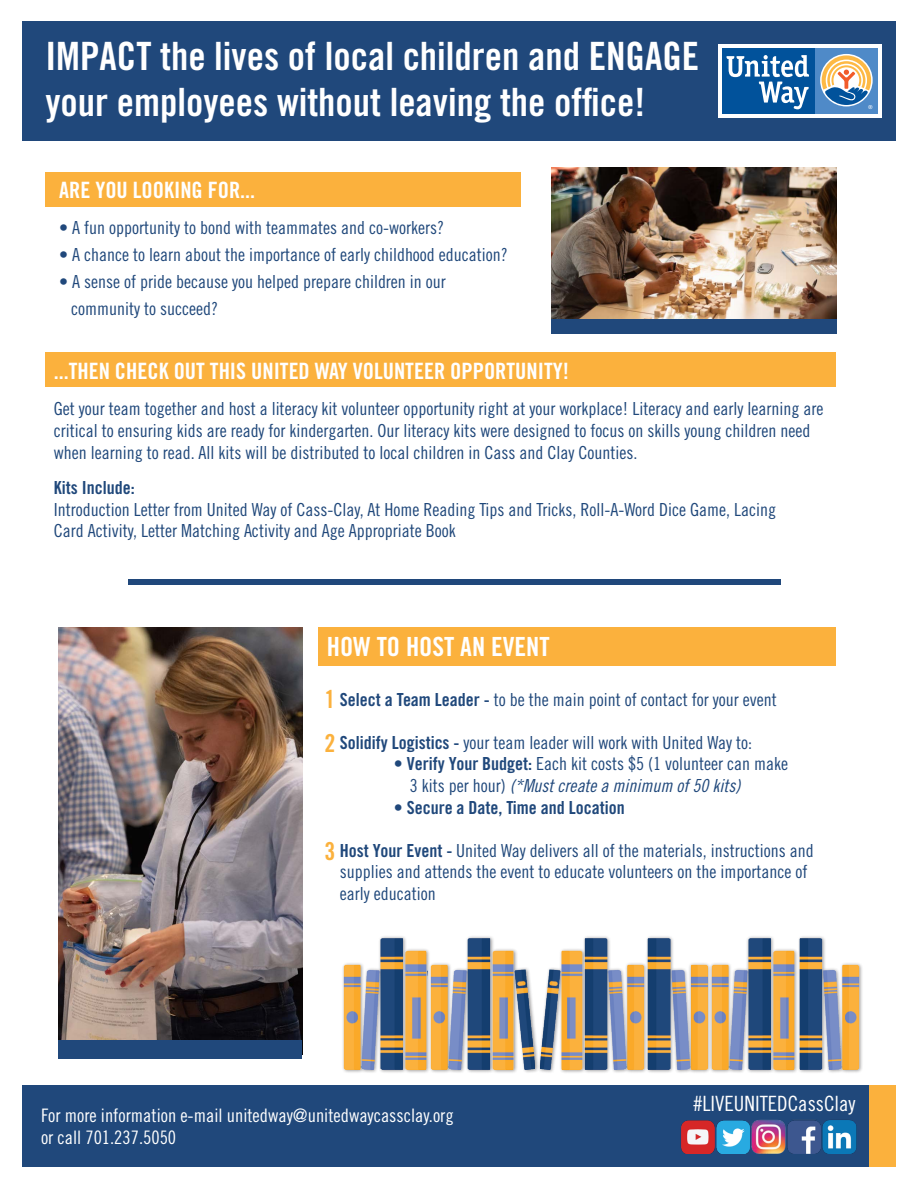
<style>
.page{position:relative;width:918px;height:1188px;background:#fff}
.page>*{position:absolute;margin:0;border:0;box-sizing:border-box;transform-origin:0 0}
.t1{font:39px/46.8px "Trade Gothic Bold Cond Twenty";color:#fff}
.t2{font:26.4px "Trade Gothic Bold Cond Twenty";color:#fff}
.t3{font:24.75px "Trade Gothic Bold Cond Twenty";color:#fbb13d}
.t4{font:22.5px "Trade Gothic Bold Cond Twenty";color:#fff}
.t5{font:21px "Trade Gothic Cond Eighteen";color:#fff}
.t6{font:18.6px/22.4px "Trade Gothic Cond Eighteen";color:#fff}
.t7{font:18px/21.6px "Trade Gothic Cond Eighteen";color:#20487b}
.t8{font:18px "Trade Gothic Cond Eighteen Obl";color:#20487b}
.t9{font:18px "Trade Gothic Bold Cond Twenty";color:#20487b}
.t10{font:5.55px "Meta";color:#fff}
.s1{font-family:"Trade Gothic Bold Cond Twenty"}
.s2{font-family:"Trade Gothic Cond Eighteen"}
</style>
<div class="page">
<div style="left:319px;top:627px;width:517px;height:38px;background:#fbb13d"></div>
<div style="left:22px;top:21px;width:874px;height:119px;background:#20487b"></div>
<div style="left:718px;top:44px;width:164px;height:73px;background:#fff"></div>
<div style="left:815px;top:48px;width:63px;height:66px;background:#4f8ac8"></div>
<svg style="left:820px;top:54px;width:53px;height:52px"></svg>
<svg style="left:822px;top:55px;width:49px;height:50px;background:#b1b0a7"></svg>
<div style="left:722px;top:48px;width:93px;height:66px;background:#01529b"></div>
<svg style="left:727px;top:55px;width:82px;height:54px"></svg>
<div style="left:45px;top:172px;width:476px;height:34px;background:#fbb13d"></div>
<div style="left:45px;top:353px;width:791px;height:34px;background:#fbb13d"></div>
<img style="left:59px;top:627px;width:243px;height:413px">
<div style="left:59px;top:1040px;width:243px;height:18px;background:#20487b"></div>
<img style="left:551px;top:168px;width:285px;height:152px">
<div style="left:551px;top:320px;width:285px;height:14px;background:#20487b"></div>
<div style="left:129px;top:579px;width:652px;height:6px;background:#20487b"></div>
<div style="left:22px;top:1085px;width:848px;height:81px;background:#20487b"></div>
<img style="left:681px;top:1120px;width:69px;height:34px">
<img style="left:787px;top:1120px;width:70px;height:34px">
<div style="left:870px;top:1085px;width:26px;height:81px;background:#fbb13d"></div>
<img style="left:342px;top:936px;width:79px;height:136px">
<div style="left:429px;top:935px;width:110px;height:139px;background:#231f20;opacity:.48"></div>
<img style="left:421px;top:935px;width:114px;height:137px">
<div style="left:537px;top:935px;width:111px;height:139px;background:#231f20;opacity:.48"></div>
<img style="left:540px;top:935px;width:103px;height:137px">
<div style="left:643px;top:935px;width:69px;height:139px;background:#231f20;opacity:.48"></div>
<img style="left:647px;top:935px;width:54px;height:137px">
<img style="left:701px;top:935px;width:94px;height:137px">
<div style="left:795px;top:935px;width:68px;height:139px;background:#231f20;opacity:.48"></div>
<img style="left:798px;top:935px;width:65px;height:137px">
<img style="left:751px;top:1119px;width:35px;height:35px">
<p class="t1" style="left:45px;top:32px;width:655px">IMPACT the lives of local children and ENGAGE your employees without leaving the office!</p>
<p class="t4" style="left:59px;top:176px;width:198px">ARE YOU LOOKING FOR...</p>
<p class="t7" style="left:59px;top:216px;width:386px">• A fun opportunity to bond with teammates and co-workers?</p>
<p class="t7" style="left:59px;top:243px;width:450px">• A chance to learn about the importance of early childhood education?</p>
<p class="t7" style="left:59px;top:270px;width:388px">• A sense of pride because you helped prepare children in our</p>
<p class="t7" style="left:71px;top:297px;width:148px">community to succeed?</p>
<p class="t4" style="left:54px;top:357px;width:517px">...THEN CHECK OUT THIS UNITED WAY VOLUNTEER OPPORTUNITY!</p>
<p class="t7" style="left:54px;top:398px;width:771px">Get your team together and host a literacy kit volunteer opportunity right at your workplace! Literacy and early learning are critical to ensuring kids are ready for kindergarten. Our literacy kits were designed to focus on skills young children need when learning to read. All kits will be distributed to local children in Cass and Clay Counties.</p>
<p class="t9" style="left:54px;top:477px;width:82px">Kits Include:</p>
<p class="t7" style="left:54px;top:498px;width:724px">Introduction Letter from United Way of Cass-Clay, At Home Reading Tips and Tricks, Roll-A-Word Dice Game, Lacing<br>Card Activity, Letter Matching Activity and Age Appropriate Book</p>
<p class="t2" style="left:327px;top:630px;width:224px">HOW TO HOST AN EVENT</p>
<p class="t7" style="left:340px;top:688px;width:439px"><span class="s1">Select a Team Leader -</span> to be the main point of contact for your event</p>
<p class="t7" style="left:340px;top:731px;width:414px"><span class="s1">Solidify Logistics -</span> your team leader will work with United Way to:</p>
<p class="t7" style="left:394px;top:753px;width:396px"><span class="s1">• Verify Your Budget:</span> Each kit costs $5 (1 volunteer can make</p>
<p class="t8" style="left:410px;top:775px;width:332px"><span class="s2">3 kits per hour)</span> (*Must create a minimum of 50 kits)</p>
<p class="t9" style="left:394px;top:796px;width:233px">• Secure a Date, Time and Location</p>
<p class="t7" style="left:340px;top:839px;width:476px"><span class="s1">Host Your Event -</span> United Way delivers all of the materials, instructions and supplies and attends the event to educate volunteers on the importance of early education</p>
<p class="t3" style="left:325px;top:684px;width:13px">1</p>
<p class="t3" style="left:325px;top:728px;width:13px">2</p>
<p class="t3" style="left:325px;top:836px;width:13px">3</p>
<p class="t10" style="left:868px;top:104px;width:6px">®</p>
<p class="t6" style="left:41px;top:1104px;width:414px">For more information e-mail unitedway@unitedwaycassclay.org or call 701.237.5050</p>
<p class="t5" style="left:693px;top:1091px;width:164px">#LIVEUNITEDCassClay</p>
</div>
